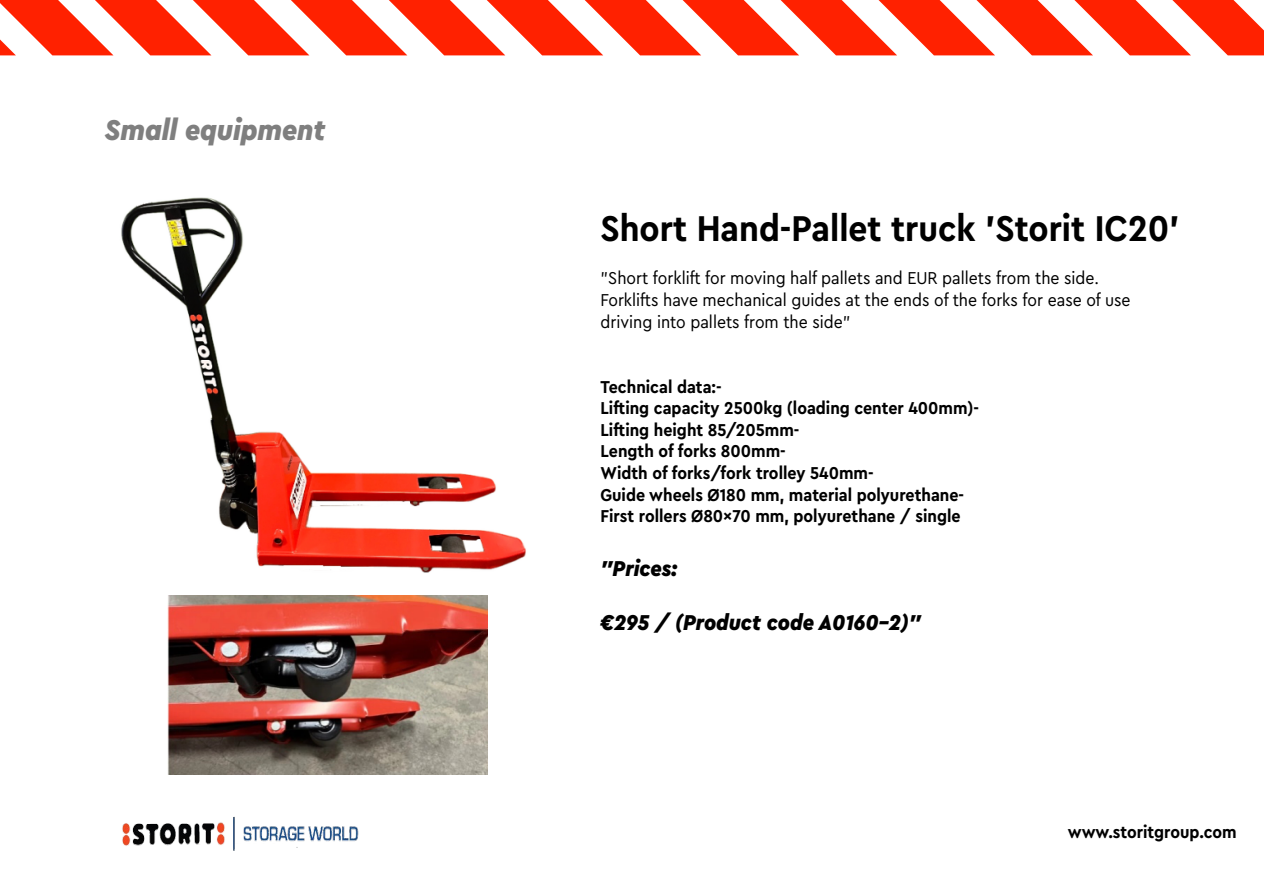
<style>
.page{position:relative;width:1264px;height:894px;background:#fff}
.page>*{position:absolute;margin:0;border:0;box-sizing:border-box;transform-origin:0 0}
.t1{font:700 37.5px "Cera Compact Pro";color:#000}
.t2{font:italic 900 30px "Cera Compact Pro";color:#7f7f7f}
.t3{font:italic 900 22.5px "Cera Compact Pro";color:#000}
.t4{font:700 18px/21.6px "Cera Compact Pro";color:#000}
.t5{font:18px/21.6px "Cera Compact Pro";color:#000}
</style>
<div class="page">
<img style="left:121px;top:197px;width:405px;height:376px">
<img style="left:167px;top:595px;width:320px;height:179px">
<svg style="left:0;top:0;width:1263px;height:55px"></svg>
<img style="left:122px;top:816px;width:237px;height:35px">
<h2 class="t2" style="left:105px;top:110px;width:222px">Small equipment</h2>
<h1 class="t1" style="left:600px;top:204px;width:580px">Short Hand-Pallet truck 'Storit IC20'</h1>
<p class="t5" style="left:600px;top:267px;width:531px">"Short forklift for moving half pallets and EUR pallets from the side.<br>Forklifts have mechanical guides at the ends of the forks for ease of use driving into pallets from the side"</p>
<p class="t4" style="left:600px;top:375px;width:380px">Technical data:-<br>Lifting capacity 2500kg (loading center 400mm)- Lifting height 85/205mm-<br>Length of forks 800mm-<br>Width of forks/fork trolley 540mm-<br>Guide wheels Ø180 mm, material polyurethane-First rollers Ø80×70 mm, polyurethane / single</p>
<p class="t3" style="left:600px;top:553px;width:78px">"Prices:</p>
<p class="t3" style="left:600px;top:607px;width:322px">€295 / (Product code A0160–2)"</p>
<p class="t4" style="left:1067px;top:820px;width:170px">www.storitgroup.com</p>
</div>
